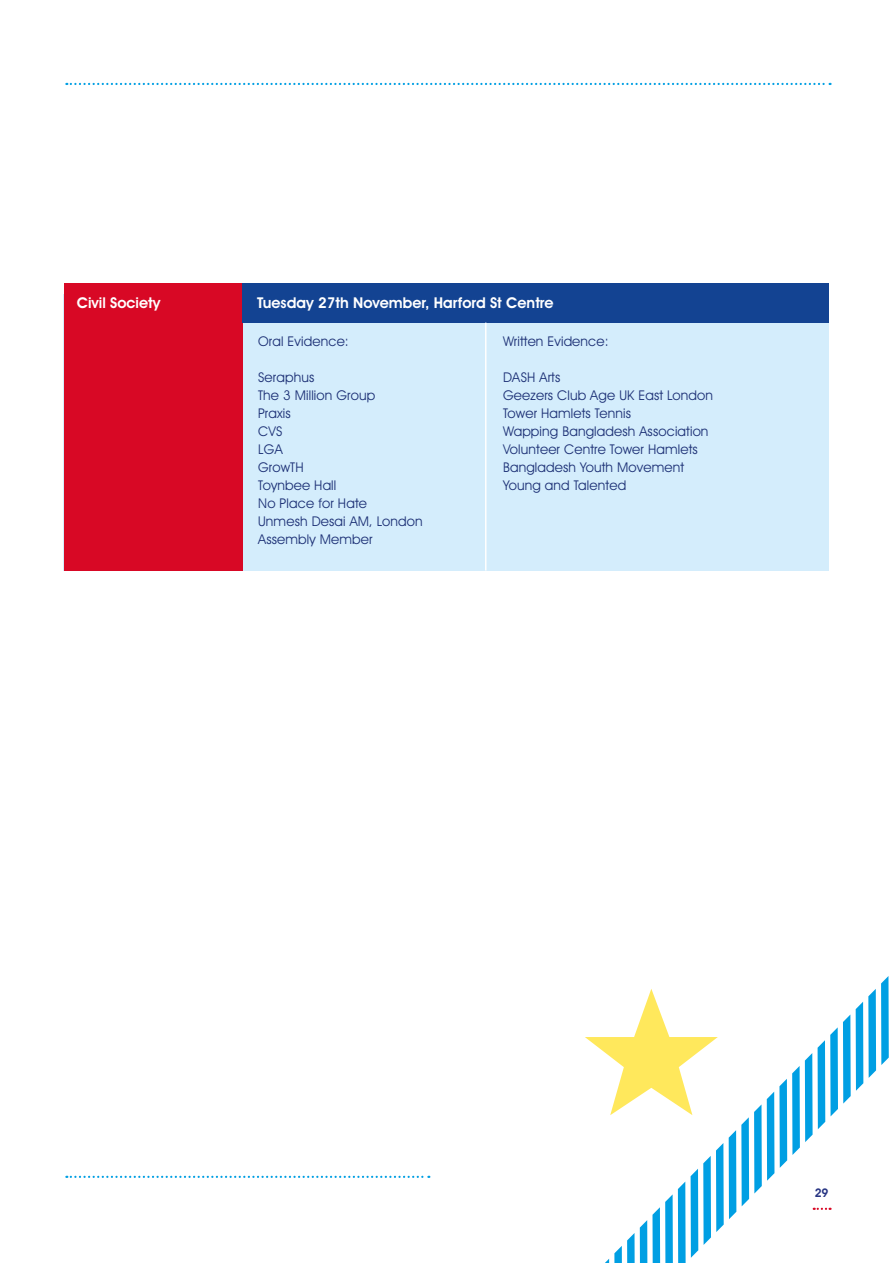
<style>
.page{position:relative;width:893px;height:1263px;background:#fff}
.page>*{position:absolute;margin:0;border:0;box-sizing:border-box;transform-origin:0 0}
.t1{font:600 15px "Avant Garde IT Cby BT";color:#fff}
.t2{font:13.5px/18px "Avant Garde IT Cby BT";letter-spacing:.01em;color:#1d3176}
.t3{font:600 12px "Avant Garde IT Cby BT";color:#283583}
</style>
<div class="page">
<svg style="left:66px;top:83px;width:765px;height:2px"></svg>
<svg style="left:66px;top:1176px;width:363px;height:2px"></svg>
<div style="left:64px;top:294px;width:765px;height:276px;background:#d4edfc"></div>
<div style="left:64px;top:283px;width:179px;height:287px;background:#d80825"></div>
<div style="left:243px;top:283px;width:586px;height:40px;background:#134392"></div>
<hr style="left:485px;top:323px;width:1px;height:247px;background:#fff">
<svg style="left:585px;top:976px;width:304px;height:287px"></svg>
<p class="t1" style="left:77px;top:293px;width:85px">Civil Society</p>
<p class="t1" style="left:257px;top:293px;width:298px">Tuesday 27th November, Harford St Centre</p>
<p class="t2" style="left:258px;top:332px;width:92px">Oral Evidence:</p>
<p class="t2" style="left:258px;top:368px;width:166px">Seraphus<br>The 3 Million Group<br>Praxis<br>CVS<br>LGA<br>GrowTH<br>Toynbee Hall<br>No Place for Hate<br>Unmesh Desai AM, London<br>Assembly Member</p>
<p class="t2" style="left:503px;top:332px;width:107px">Written Evidence:</p>
<p class="t2" style="left:503px;top:368px;width:211px">DASH Arts<br>Geezers Club Age UK East London<br>Tower Hamlets Tennis<br>Wapping Bangladesh Association<br>Volunteer Centre Tower Hamlets<br>Bangladesh Youth Movement<br>Young and Talented</p>
<p class="t3" style="left:815px;top:1185px;width:15px">29</p>
</div>
